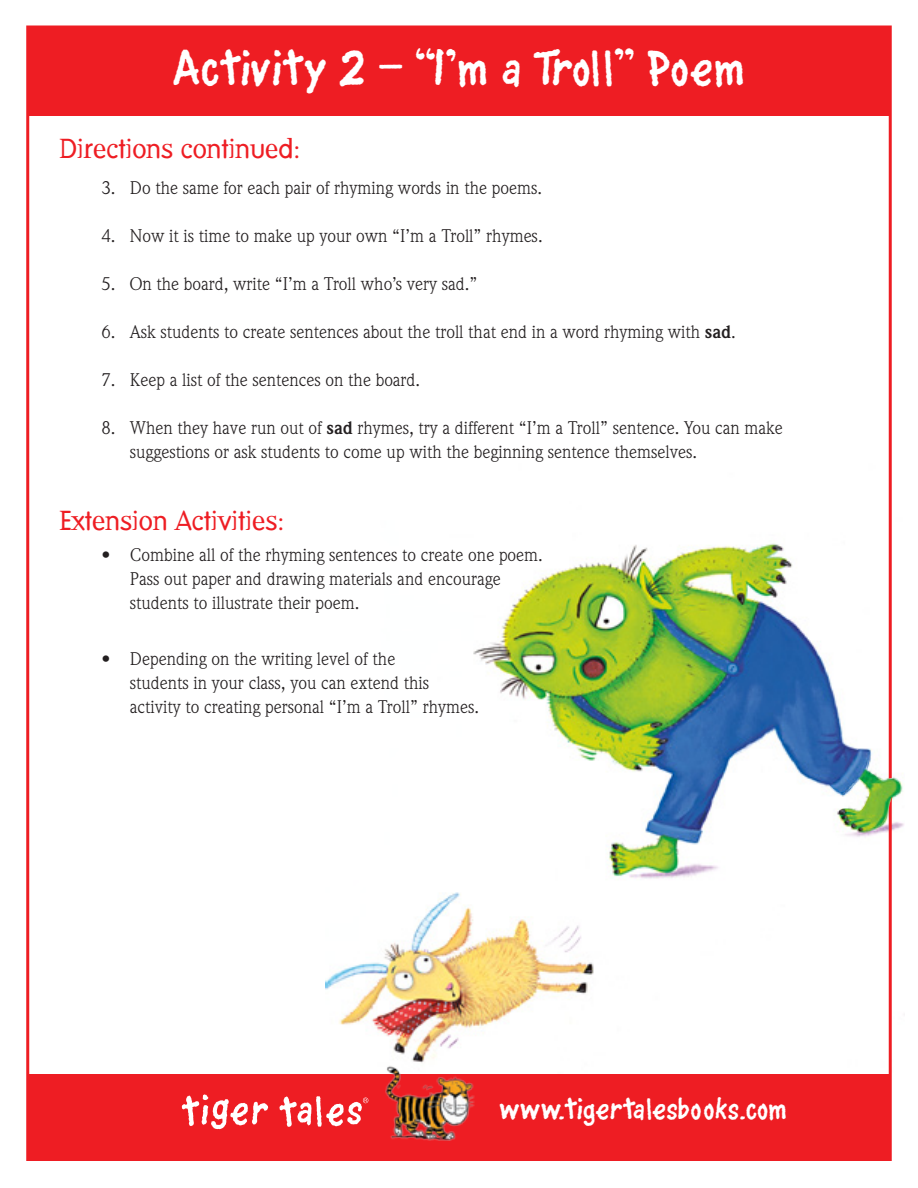
<style>
.page{position:relative;width:918px;height:1188px;background:#fff}
.page>*{position:absolute;margin:0;border:0;box-sizing:border-box;transform-origin:0 0}
.t1{font:500 45px "Piggywiggy";color:#fff}
.t2{font:27px "Dead History Roman";color:#ee1d23}
.t3{font:500 27px "Piggywiggy";color:#fff}
.t4{font:18px/24px "Weidemann";color:#231f20}
.s1{font-weight:700}
</style>
<div class="page">
<img style="left:325px;top:543px;width:579px;height:511px">
<div style="left:27px;top:1074px;width:864px;height:87px;background:#ee1d23"></div>
<img style="left:385px;top:1054px;width:90px;height:87px">
<img style="left:181px;top:1094px;width:87px;height:36px">
<img style="left:279px;top:1096px;width:90px;height:31px">
<div style="left:27px;top:27px;width:864px;height:89px;background:#ee1d23"></div>
<img style="left:829px;top:749px;width:73px;height:83px">
<p class="t1" style="left:173px;top:47px;width:574px">Activity 2 — “I’m a Troll” Poem</p>
<p class="t2" style="left:59px;top:129px;width:243px">Directions continued:</p>
<p class="t4" style="left:101px;top:176px;width:442px">3. Do the same for each pair of rhyming words in the poems.</p>
<p class="t4" style="left:101px;top:224px;width:443px">4. Now it is time to make up your own “I’m a Troll” rhymes.</p>
<p class="t4" style="left:101px;top:272px;width:377px">5. On the board, write “I’m a Troll who’s very sad.”</p>
<p class="t4" style="left:101px;top:320px;width:636px">6. Ask students to create sentences about the troll that end in a word rhyming with <span class="s1">sad</span>.</p>
<p class="t4" style="left:101px;top:368px;width:320px">7. Keep a list of the sentences on the board.</p>
<p class="t4" style="left:130px;top:416px;width:655px;text-indent:-29px">8. When they have run out of <span class="s1">sad</span> rhymes, try a different “I’m a Troll” sentence. You can make suggestions or ask students to come up with the beginning sentence themselves.</p>
<p class="t2" style="left:59px;top:501px;width:227px">Extension Activities:</p>
<p class="t4" style="left:101px;top:543px;width:443px">• Combine all of the rhyming sentences to create one poem.</p>
<p class="t4" style="left:130px;top:567px;width:372px">Pass out paper and drawing materials and encourage</p>
<p class="t4" style="left:130px;top:591px;width:231px">students to illustrate their poem.</p>
<p class="t4" style="left:101px;top:647px;width:295px">• Depending on the writing level of the</p>
<p class="t4" style="left:130px;top:671px;width:301px">students in your class, you can extend this</p>
<p class="t4" style="left:130px;top:695px;width:351px">activity to creating personal “I’m a Troll” rhymes.</p>
<h2 class="t3" style="left:500px;top:1097px;width:289px">www.tigertalesbooks.com</h2>
</div>
